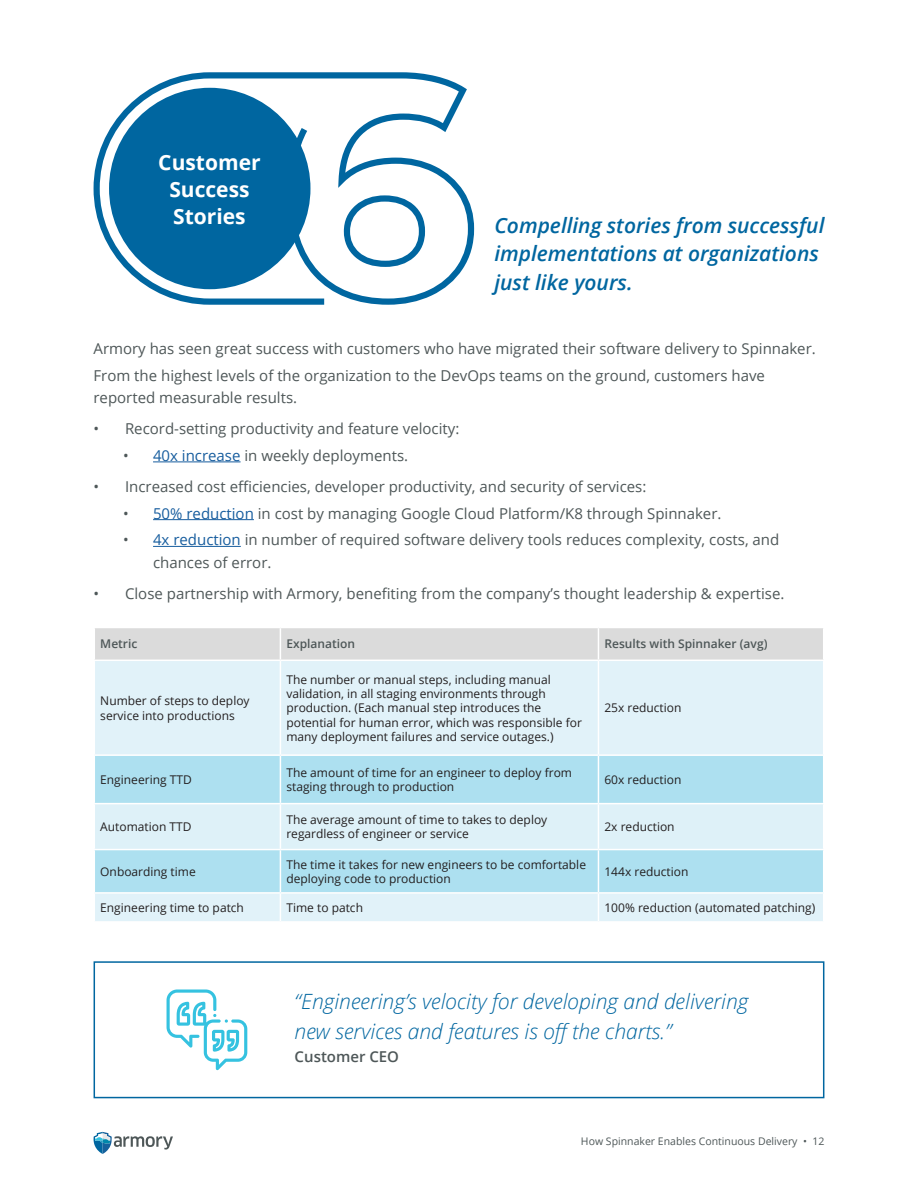
<style>
.page{position:relative;width:918px;height:1188px;background:#fff}
.page>*{position:absolute;margin:0;border:0;box-sizing:border-box;transform-origin:0 0}
.text{font:italic 300 21px/30px "Open Sans";color:#0066a0}
.t1{font:italic 600 21px/28.5px "Open Sans";color:#0066a0}
.t2{font:700 21px "Open Sans";color:#fff}
.text-2{font:15px/22.5px "Open Sans";color:#4e5758}
.Bullet{font:15px/22.5px "Open Sans";color:#4e5758}
.text-3{font:600 15px "Open Sans";color:#4e5758}
.t3{font:12px/14.4px "Open Sans";color:#231f20}
.t4{font:600 12px "Open Sans";color:#4e5758}
.t5{font:10.5px "Open Sans";color:#4e5758}
.s1{color:#175d9e}
</style>
<div class="page">
<svg style="left:94px;top:1132px;width:79px;height:22px"></svg>
<div style="left:94px;top:961px;width:730px;height:137px;border:2px solid #0066a0"></div>
<svg style="left:94px;top:72px;width:380px;height:233px"></svg>
<div style="left:109px;top:88px;width:201px;height:201px;background:#0066a0;border-radius:50%"></div>
<hr style="left:153px;top:462px;width:88px;height:1px;background:#175d9e">
<hr style="left:153px;top:519px;width:101px;height:1px;background:#175d9e">
<hr style="left:153px;top:546px;width:88px;height:1px;background:#175d9e">
<div style="left:95px;top:628px;width:728px;height:32px;background:#dbdbdb"></div>
<div style="left:95px;top:661px;width:728px;height:260px;background:#e1f2f9"></div>
<div style="left:95px;top:756px;width:728px;height:136px;background:#ade0f0"></div>
<div style="left:95px;top:804px;width:728px;height:45px;background:#def1f8"></div>
<hr style="left:280px;top:628px;width:1px;height:32px;background:#fff">
<hr style="left:598px;top:628px;width:1px;height:32px;background:#fff">
<hr style="left:280px;top:661px;width:1px;height:93px;background:#fff">
<hr style="left:598px;top:661px;width:1px;height:93px;background:#fff">
<hr style="left:94px;top:754px;width:186px;height:2px;background:#fff">
<hr style="left:280px;top:754px;width:318px;height:2px;background:#fff">
<hr style="left:280px;top:756px;width:1px;height:47px;background:#fff">
<hr style="left:598px;top:754px;width:226px;height:2px;background:#fff">
<hr style="left:598px;top:756px;width:1px;height:47px;background:#fff">
<hr style="left:94px;top:803px;width:186px;height:1px;background:#fff">
<hr style="left:280px;top:803px;width:318px;height:1px;background:#fff">
<hr style="left:280px;top:804px;width:1px;height:45px;background:#fff">
<hr style="left:598px;top:803px;width:226px;height:1px;background:#fff">
<hr style="left:598px;top:804px;width:1px;height:45px;background:#fff">
<hr style="left:94px;top:849px;width:186px;height:1px;background:#fff">
<hr style="left:280px;top:849px;width:318px;height:1px;background:#fff">
<hr style="left:280px;top:850px;width:1px;height:42px;background:#fff">
<hr style="left:598px;top:849px;width:226px;height:1px;background:#fff">
<hr style="left:598px;top:850px;width:1px;height:42px;background:#fff">
<hr style="left:94px;top:892px;width:186px;height:2px;background:#fff">
<hr style="left:280px;top:892px;width:318px;height:2px;background:#fff">
<svg style="left:280px;top:894px;width:1px;height:27px"></svg>
<hr style="left:598px;top:892px;width:226px;height:2px;background:#fff">
<svg style="left:598px;top:894px;width:1px;height:27px"></svg>
<svg style="left:167px;top:989px;width:80px;height:81px"></svg>
<p class="t2" style="left:158px;top:148px;width:104px">Customer</p>
<p class="t2" style="left:169px;top:175px;width:82px">Success</p>
<p class="t2" style="left:173px;top:202px;width:74px">Stories</p>
<p class="t1" style="left:494px;top:211px;width:332px">Compelling stories from successful implementations at organizations just like yours.</p>
<p class="text-2" style="left:94px;top:337px;width:724px">Armory has seen great success with customers who have migrated their software delivery to Spinnaker.</p>
<p class="text-2" style="left:94px;top:363px;width:673px">From the highest levels of the organization to the DevOps teams on the ground, customers have reported measurable results.</p>
<p class="text-2" style="left:94px;top:417px;width:367px">• Record-setting productivity and feature velocity:</p>
<p class="Bullet" style="left:123px;top:444px;width:286px">• <span class="s1">40x increase</span> in weekly deployments.</p>
<p class="text-2" style="left:94px;top:475px;width:554px">• Increased cost efficiencies, developer productivity, and security of services:</p>
<p class="Bullet" style="left:123px;top:501px;width:600px">• <span class="s1">50% reduction</span> in cost by managing Google Cloud Platform/K8 through Spinnaker.</p>
<p class="Bullet" style="left:153px;top:528px;width:628px;text-indent:-30px">• <span class="s1">4x reduction</span> in number of required software delivery tools reduces complexity, costs, and chances of error.</p>
<p class="text-2" style="left:94px;top:582px;width:692px">• Close partnership with Armory, benefiting from the company’s thought leadership &amp; expertise.</p>
<p class="t4" style="left:100px;top:636px;width:39px">Metric</p>
<p class="t4" style="left:286px;top:636px;width:70px">Explanation</p>
<p class="t4" style="left:604px;top:636px;width:165px">Results with Spinnaker (avg)</p>
<p class="t3" style="left:100px;top:693px;width:151px">Number of steps to deploy service into productions</p>
<p class="t3" style="left:286px;top:672px;width:297px">The number or manual steps, including manual validation, in all staging environments through production. (Each manual step introduces the potential for human error, which was responsible for many deployment failures and service outages.)</p>
<p class="t3" style="left:604px;top:700px;width:79px">25x reduction</p>
<p class="t3" style="left:100px;top:772px;width:93px">Engineering TTD</p>
<p class="t3" style="left:286px;top:765px;width:287px">The amount of time for an engineer to deploy from staging through to production</p>
<p class="t3" style="left:604px;top:772px;width:79px">60x reduction</p>
<p class="t3" style="left:100px;top:819px;width:93px">Automation TTD</p>
<p class="t3" style="left:286px;top:812px;width:262px">The average amount of time to takes to deploy regardless of engineer or service</p>
<p class="t3" style="left:604px;top:819px;width:72px">2x reduction</p>
<p class="t3" style="left:100px;top:864px;width:97px">Onboarding time</p>
<p class="t3" style="left:286px;top:857px;width:301px">The time it takes for new engineers to be comfortable deploying code to production</p>
<p class="t3" style="left:604px;top:864px;width:85px">144x reduction</p>
<p class="t3" style="left:100px;top:900px;width:145px">Engineering time to patch</p>
<p class="t3" style="left:286px;top:900px;width:78px">Time to patch</p>
<p class="t3" style="left:604px;top:900px;width:212px">100% reduction (automated patching)</p>
<p class="text" style="left:295px;top:986px;width:455px">“Engineering’s velocity for developing and delivering new services and features is off the charts.”</p>
<p class="text-3" style="left:295px;top:1046px;width:106px">Customer CEO</p>
<p class="t5" style="left:581px;top:1134px;width:245px">How Spinnaker Enables Continuous Delivery • 12</p>
</div>
